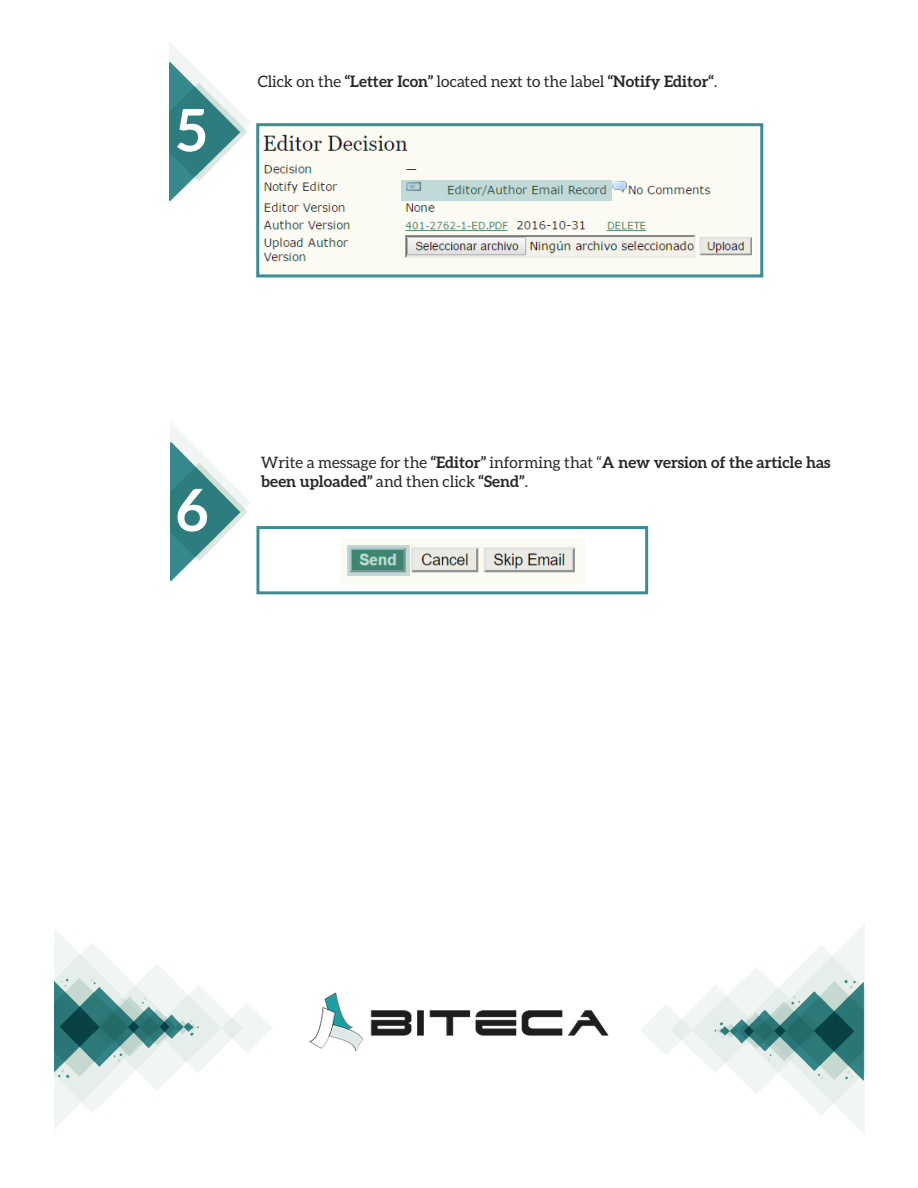
<style>
.page{position:relative;width:918px;height:1188px;background:#fff}
.page>*{position:absolute;margin:0;border:0;box-sizing:border-box;transform-origin:0 0}
.t1{font:700 58.5px "Aleo";color:#fff}
.t2{font:700 15.75px/18.9px "Aleo";color:#282827}
.t3{font:15.75px "Aleo";color:#282827}
.s1{font-weight:700}
.s2{font-weight:400}
</style>
<div class="page">
<img style="left:641px;top:924px;width:223px;height:209px">
<img style="left:54px;top:929px;width:218px;height:201px">
<img style="left:309px;top:992px;width:300px;height:60px">
<img style="left:170px;top:43px;width:81px;height:161px">
<img style="left:260px;top:127px;width:499px;height:146px">
<div style="left:256px;top:123px;width:507px;height:154px;border:3px solid #3a8e93"></div>
<svg style="left:401px;top:180px;width:211px;height:20px;background:#b3cdca"></svg>
<img style="left:170px;top:422px;width:81px;height:162px">
<img style="left:341px;top:538px;width:243px;height:46px">
<div style="left:256px;top:526px;width:392px;height:68px;border:3px solid #3a8e93"></div>
<svg style="left:347px;top:545px;width:62px;height:30px;background:#7caaa0"></svg>
<h1 class="t1" style="left:176px;top:96px;width:32px">5</h1>
<p class="t3" style="left:258px;top:73px;width:461px">Click on the <span class="s1">“Letter Icon”</span> located next to the label <span class="s1">“Notify Editor“</span>.</p>
<h1 class="t1" style="left:176px;top:476px;width:33px">6</h1>
<p class="t2" style="left:261px;top:453px;width:571px"><span class="s2">Write a message for the</span> “Editor” <span class="s2">informing that “</span>A new version of the article has been uploaded” <span class="s2">and then click</span> “Send”<span class="s2">.</span></p>
</div>
